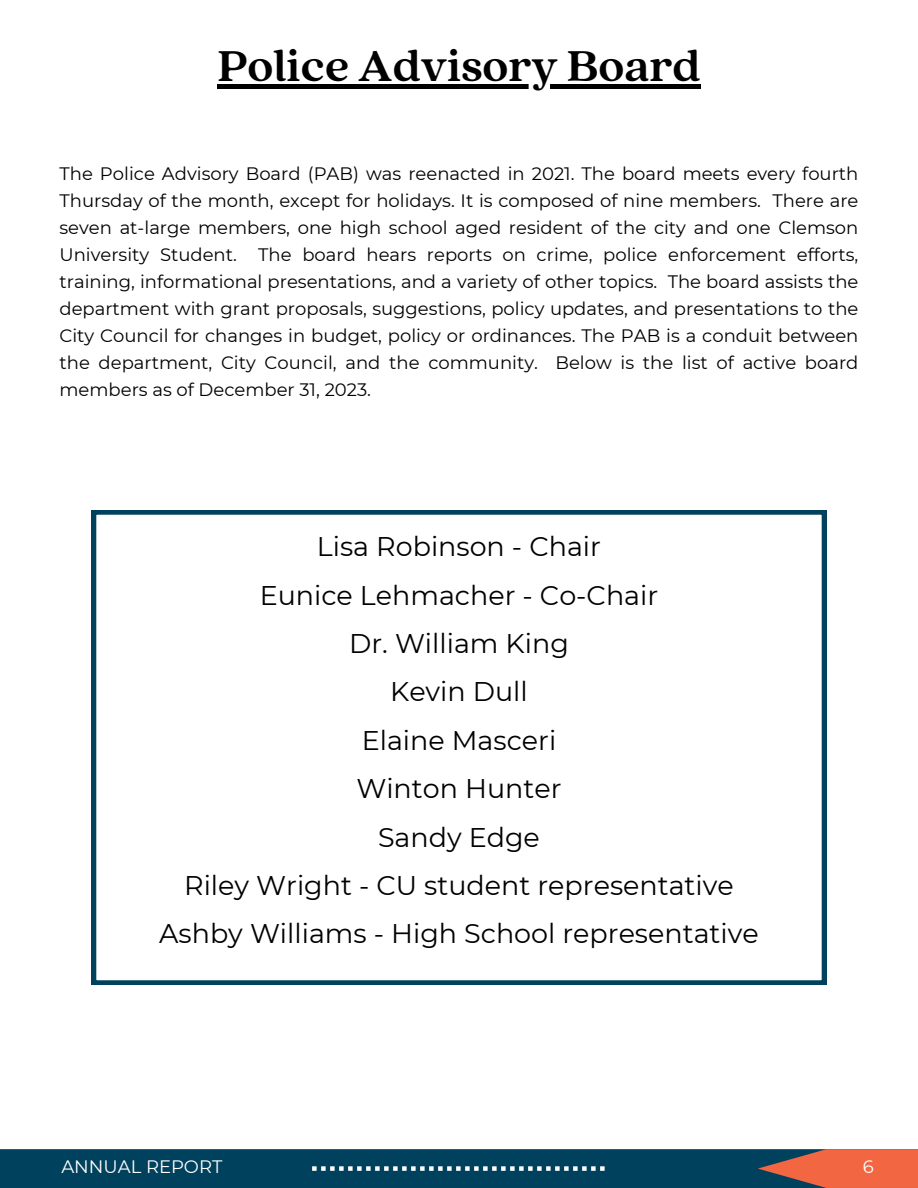
<style>
.page{position:relative;width:918px;height:1188px;background:#fff}
.page>*{position:absolute;margin:0;border:0;box-sizing:border-box;transform-origin:0 0}
.t1{font:700 48px "Quincy CF";color:#000}
.t2{font:27px/48.3px "Montserrat";color:#000;text-align:center}
.t3{font:18px/27px "Montserrat";color:#000;text-align:justify}
.t4{font:18px "Montserrat";color:#fff}
</style>
<div class="page">
<div style="left:0;top:1149px;width:918px;height:39px;background:#00415d"></div>
<svg style="left:758px;top:1149px;width:160px;height:39px"></svg>
<svg style="left:312px;top:1166px;width:293px;height:5px"></svg>
<svg style="left:92px;top:510px;width:734px;height:475px"></svg>
<div style="left:217px;top:84px;width:484px;height:5px;background:#000"></div>
<h3 class="t1" style="left:217px;top:34px;width:485px">Police Advisory Board</h3>
<p class="t3" style="left:60px;top:160px;width:800px">The Police Advisory Board (PAB) was reenacted in 2021. The board meets every fourth Thursday of the month, except for holidays. It is composed of nine members. There are seven at-large members, one high school aged resident of the city and one Clemson University Student. The board hears reports on crime, police enforcement efforts, training, informational presentations, and a variety of other topics. The board assists the department with grant proposals, suggestions, policy updates, and presentations to the City Council for changes in budget, policy or ordinances. The PAB is a conduit between the department, City Council, and the community. Below is the list of active board members as of December 31, 2023.</p>
<h2 class="t2" style="left:159px;top:523px;width:601px">Lisa Robinson - Chair<br>Eunice Lehmacher - Co-Chair<br>Dr. William King<br>Kevin Dull<br>Elaine Masceri<br>Winton Hunter<br>Sandy Edge<br>Riley Wright - CU student representative<br>Ashby Williams - High School representative</h2>
<h1 class="t4" style="left:61px;top:1156px;width:163px">ANNUAL REPORT</h1>
<p class="t4" style="left:863px;top:1156px;width:12px">6</p>
</div>
